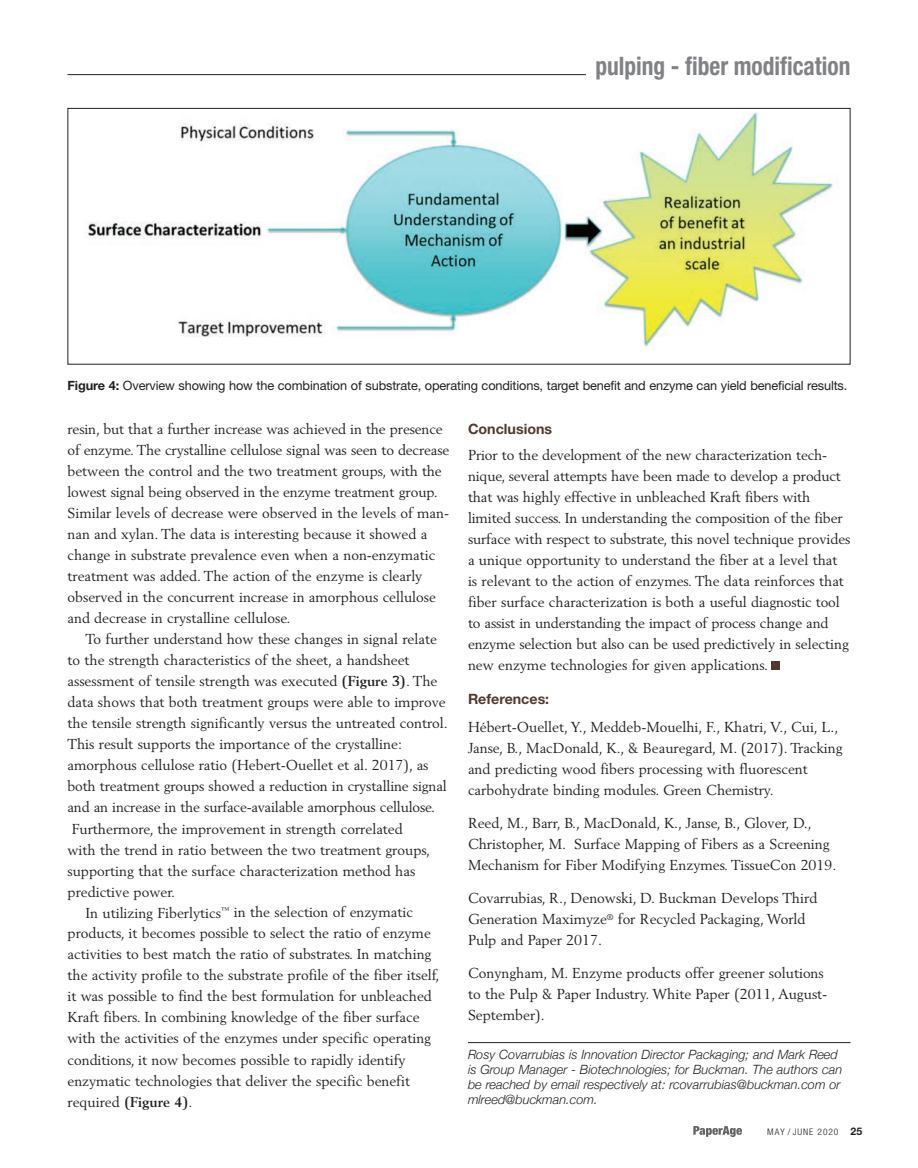
<style>
.page{position:relative;width:918px;height:1168px;background:#fff}
.page>*{position:absolute;margin:0;border:0;box-sizing:border-box;transform-origin:0 0}
.t1{font:700 condensed 25.5px "Helvetica Neue";color:#808285;scale:.92 1}
.t2{font:14.25px/21px "Berling";color:#231f20}
.t3{font:700 14.25px "Helvetica Neue LT Std";color:#52392d}
.t4{font:italic 300 12.75px/15px "Helvetica Neue";color:#231f20}
.t5{font:12.75px "Helvetica Neue";letter-spacing:-.01em;color:#231f20}
.t6{font:300 condensed 9px "Helvetica Neue";letter-spacing:.1em;color:#231f20;scale:1.05 1}
.s1{font-weight:700}
.s2{font-family:"Helvetica Neue LT Std";font-weight:700;font-stretch:normal;font-size:10.5px}
</style>
<div class="page">
<svg style="left:693px;top:1126px;width:49px;height:11px"></svg>
<hr style="left:68px;top:74px;width:782px;height:1px;background:#231f20">
<div style="left:586px;top:54px;width:264px;height:54px;background:#fff"></div>
<hr style="left:468px;top:1042px;width:382px;height:1px;background:#231f20">
<div style="left:771px;top:662px;width:9px;height:8px;background:#52392d"></div>
<img style="left:86px;top:112px;width:747px;height:236px">
<div style="left:68px;top:108px;width:782px;height:256px;border:1px solid #231f20"></div>
<h1 class="t1" style="left:595px;top:50px;width:279px">pulping - fiber modification</h1>
<p class="t5" style="left:67px;top:378px;width:781px"><span class="s1">Figure 4:</span> Overview showing how the combination of substrate, operating conditions, target benefit and enzyme can yield beneficial results.</p>
<p class="t2" style="left:68px;top:419px;width:383px">resin, but that a further increase was achieved in the presence of enzyme. The crystalline cellulose signal was seen to decrease between the control and the two treatment groups, with the lowest signal being observed in the enzyme treatment group.<br>Similar levels of decrease were observed in the levels of man&shy;nan and xylan. The data is interesting because it showed a change in substrate prevalence even when a non-enzymatic treatment was added. The action of the enzyme is clearly observed in the concurrent increase in amorphous cellulose and decrease in crystalline cellulose.</p>
<p class="t2" style="left:85px;top:629px;width:353px">To further understand how these changes in signal relate</p>
<p class="t2" style="left:68px;top:650px;width:344px">to the strength characteristics of the sheet, a handsheet</p>
<p class="t2" style="left:68px;top:671px;width:371px">assessment of tensile strength was executed <span class="s1">(Figure 3)</span>. The</p>
<p class="t2" style="left:68px;top:692px;width:380px">data shows that both treatment groups were able to improve</p>
<p class="t2" style="left:68px;top:713px;width:382px">the tensile strength significantly versus the untreated control.</p>
<p class="t2" style="left:68px;top:734px;width:336px">This result supports the importance of the crystalline:</p>
<p class="t2" style="left:68px;top:755px;width:363px">amorphous cellulose ratio (Hebert-Ouellet et al. 2017), as</p>
<p class="t2" style="left:68px;top:776px;width:381px">both treatment groups showed a reduction in crystalline signal</p>
<p class="t2" style="left:68px;top:797px;width:369px">and an increase in the surface-available amorphous cellulose.</p>
<p class="t2" style="left:72px;top:818px;width:332px">Furthermore, the improvement in strength correlated</p>
<p class="t2" style="left:68px;top:839px;width:364px">with the trend in ratio between the two treatment groups,</p>
<p class="t2" style="left:68px;top:860px;width:349px">supporting that the surface characterization method has</p>
<p class="t2" style="left:68px;top:881px;width:109px">predictive power.</p>
<p class="t2" style="left:85px;top:902px;width:329px">In utilizing Fiberlytics<sup>™</sup> in the selection of enzymatic</p>
<p class="t2" style="left:67px;top:923px;width:365px">products, it becomes possible to select the ratio of enzyme</p>
<p class="t2" style="left:67px;top:944px;width:365px">activities to best match the ratio of substrates. In matching</p>
<p class="t2" style="left:67px;top:965px;width:374px">the activity profile to the substrate profile of the fiber itself,</p>
<p class="t2" style="left:67px;top:986px;width:366px">it was possible to find the best formulation for unbleached</p>
<p class="t2" style="left:67px;top:1007px;width:354px">Kraft fibers. In combining knowledge of the fiber surface</p>
<p class="t2" style="left:67px;top:1028px;width:365px">with the activities of the enzymes under specific operating</p>
<p class="t2" style="left:67px;top:1049px;width:340px">conditions, it now becomes possible to rapidly identify</p>
<p class="t2" style="left:67px;top:1070px;width:344px">enzymatic technologies that deliver the specific benefit</p>
<p class="t2" style="left:67px;top:1091px;width:126px">required <span class="s1">(Figure 4)</span>.</p>
<p class="t3" style="left:468px;top:420px;width:86px">Conclusions</p>
<p class="t2" style="left:468px;top:444px;width:384px">Prior to the development of the new characterization tech&shy;nique, several attempts have been made to develop a product that was highly effective in unbleached Kraft fibers with limited success. In understanding the composition of the fiber surface with respect to substrate, this novel technique provides a unique opportunity to understand the fiber at a level that<br>is relevant to the action of enzymes. The data reinforces that fiber surface characterization is both a useful diagnostic tool to assist in understanding the impact of process change and enzyme selection but also can be used predictively in selecting new enzyme technologies for given applications.</p>
<p class="t3" style="left:468px;top:690px;width:83px">References:</p>
<p class="t2" style="left:468px;top:716px;width:376px">Hébert-Ouellet, Y., Meddeb-Mouelhi, F., Khatri, V., Cui, L., Janse, B., MacDonald, K., &amp; Beauregard, M. (2017). Tracking and predicting wood fibers processing with fluorescent carbohydrate binding modules. Green Chemistry.</p>
<p class="t2" style="left:468px;top:812px;width:370px">Reed, M., Barr, B., MacDonald, K., Janse, B., Glover, D.,<br>Christopher, M. Surface Mapping of Fibers as a Screening<br>Mechanism for Fiber Modifying Enzymes. TissueCon 2019.</p>
<p class="t2" style="left:468px;top:887px;width:351px">Covarrubias, R., Denowski, D. Buckman Develops Third<br>Generation Maximyze<sup>®</sup> for Recycled Packaging, World<br>Pulp and Paper 2017.</p>
<p class="t2" style="left:468px;top:962px;width:361px">Conyngham, M. Enzyme products offer greener solutions to the Pulp &amp; Paper Industry. White Paper (2011, August-<br>September).</p>
<p class="t4" style="left:468px;top:1046px;width:376px">Rosy Covarrubias is Innovation Director Packaging; and Mark Reed is Group Manager - Biotechnologies; for Buckman. The authors can be reached by email respectively at: rcovarrubias@buckman.com or mlreed@buckman.com.</p>
<p class="t6" style="left:767px;top:1126px;width:92px">MAY / JUNE 2020 <span class="s2">25</span></p>
</div>
